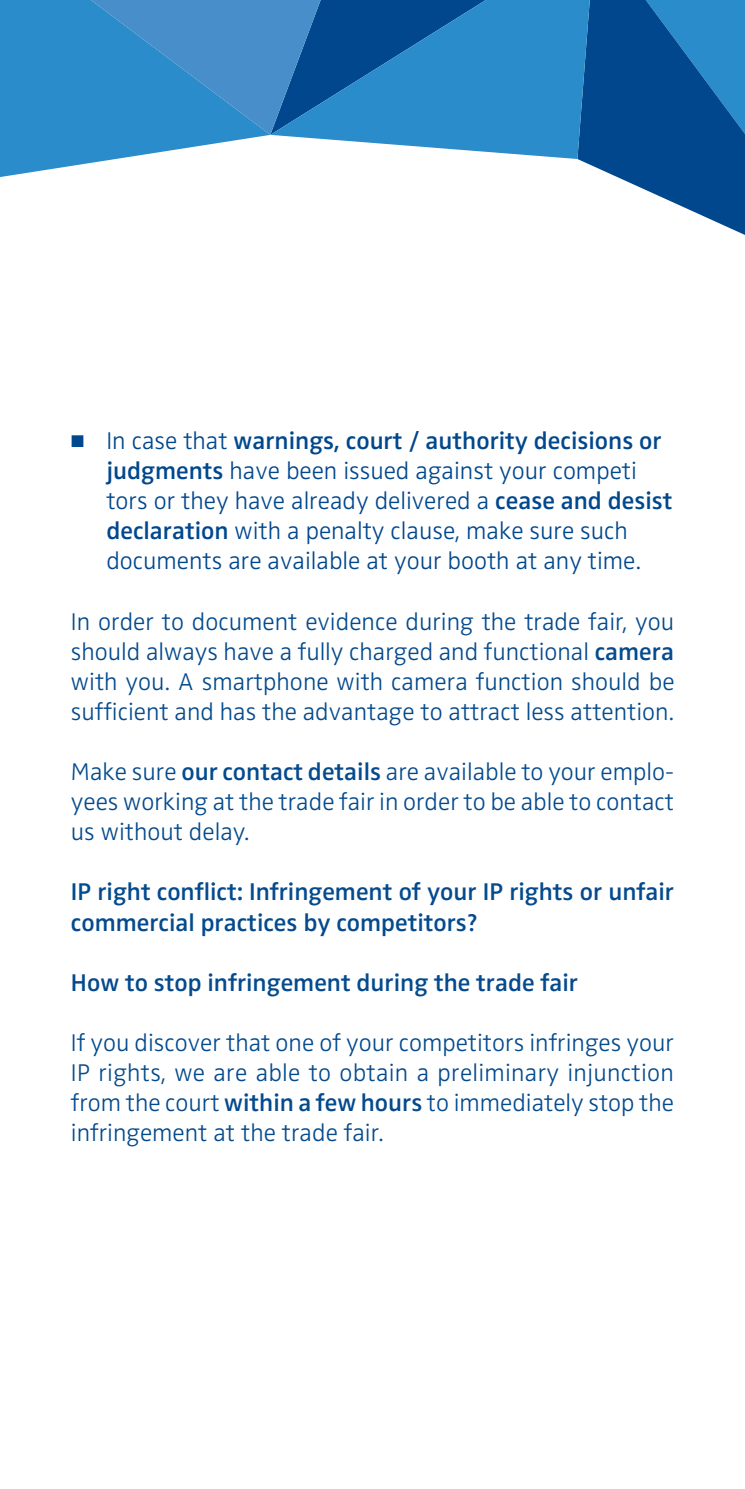
<style>
.page{position:relative;width:745px;height:1489px;background:#fff}
.page>*{position:absolute;margin:0;border:0;box-sizing:border-box;transform-origin:0 0}
.BBU_Fließtext_Blocks{font:300 25px/30px "Zwo OT";color:#044a8d;text-align:justify}
.t1{font:300 25px/30px "Zwo OT";color:#01478d}
.Aufzählung{font:600 25px/30px "Zwo OT";color:#044a8d}
.s1{font-size:17.5px}
.s2{font-weight:600}
</style>
<div class="page">
<svg style="left:577px;top:0;width:167px;height:235px;fill:#01478d"></svg>
<svg style="left:0;top:0;width:270px;height:177px;background:#4b9ad1"></svg>
<svg style="left:0;top:0;width:17px;height:24px"></svg>
<svg style="left:270px;top:0;width:321px;height:159px;background:#3284c0"></svg>
<p class="t1" style="left:106px;top:426px;width:567px;text-indent:-35px"><span class="s1">■</span> In case that <span class="s2">warnings, court / authority decisions or judgments</span> have been issued against your competi tors or they have already delivered a <span class="s2">cease and desist declaration</span> with a penalty clause, make sure such documents are available at your booth at any time.</p>
<p class="BBU_Fließtext_Blocks" style="left:71px;top:607px;width:604px">In order to document evidence during the trade fair, you should always have a fully charged and functional <span class="s2">camera </span>with you. A smartphone with camera function should be sufficient and has the advantage to attract less attention.</p>
<p class="BBU_Fließtext_Blocks" style="left:71px;top:757px;width:604px">Make sure <span class="s2">our contact details</span> are available to your emplo&shy;yees working at the trade fair in order to be able to contact us without delay.</p>
<p class="Aufzählung" style="left:71px;top:877px;width:604px">IP right conflict: Infringement of your IP rights or unfair commercial practices by competitors?</p>
<p class="Aufzählung" style="left:71px;top:967px;width:508px">How to stop infringement during the trade fair</p>
<p class="BBU_Fließtext_Blocks" style="left:71px;top:1027px;width:604px">If you discover that one of your competitors infringes your IP rights, we are able to obtain a preliminary injunction from the court <span class="s2">within a few hours</span> to immediately stop the infringement at the trade fair.</p>
</div>
